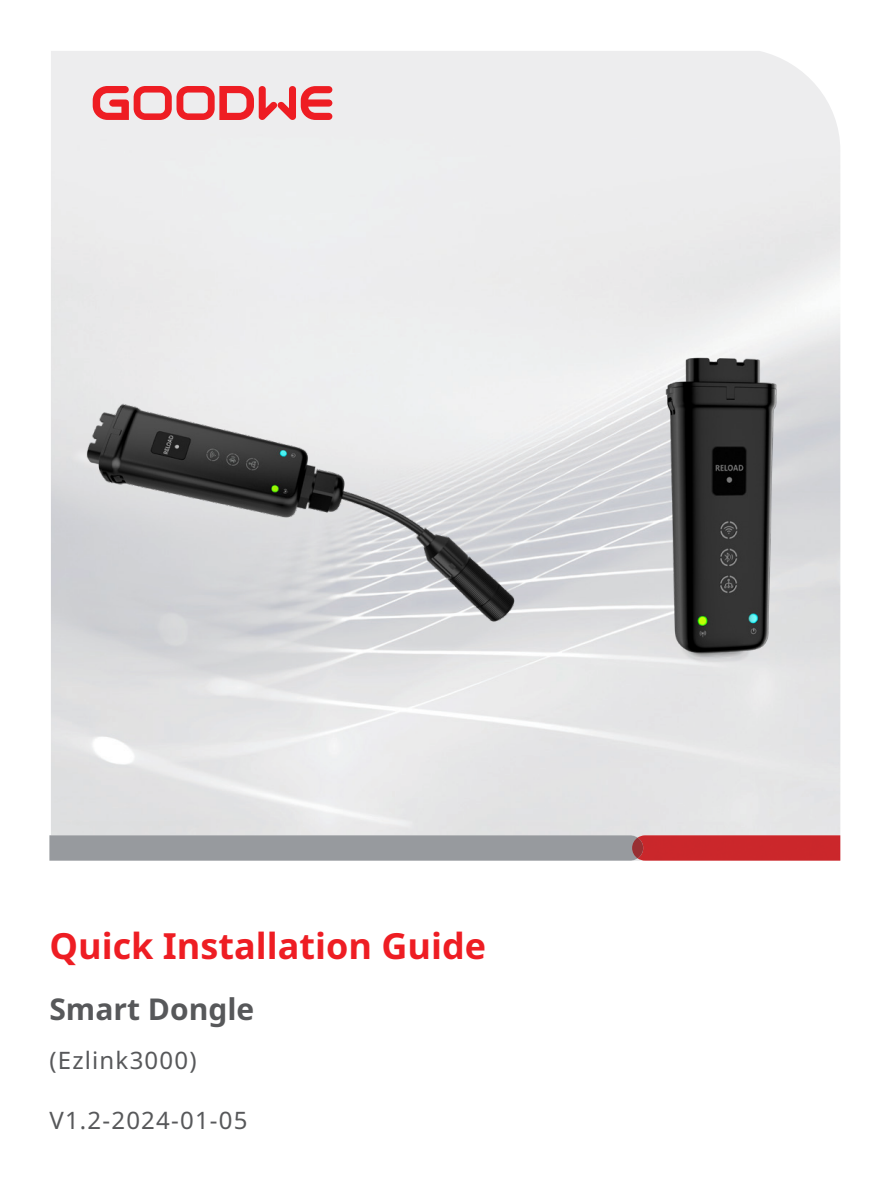
<style>
.page{position:relative;width:893px;height:1191px;background:#fff}
.page>*{position:absolute;margin:0;border:0;box-sizing:border-box;transform-origin:0 0}
.t1{font:700 36px "Noto Sans";color:#ee1d23}
.t2{font:700 30px "Noto Sans";color:#57585a}
.t3{font:24px "Noto Sans";letter-spacing:.05em;color:#57585a}
</style>
<div class="page">
<div style="left:49px;top:835px;width:589px;height:25px;background:#979a9e"></div>
<div style="left:638px;top:835px;width:202px;height:25px;background:#cb272b"></div>
<svg style="left:632px;top:837px;width:11px;height:21px"></svg>
<svg style="left:93px;top:86px;width:239px;height:34px;background:#ed8185"></svg>
<img style="left:595px;top:297px;width:240px;height:424px">
<img style="left:51px;top:360px;width:507px;height:305px">
<h1 class="t1" style="left:49px;top:920px;width:438px">Quick Installation Guide</h1>
<p class="t2" style="left:49px;top:988px;width:206px">Smart Dongle</p>
<p class="t3" style="left:49px;top:1043px;width:149px">(Ezlink3000)</p>
<p class="t3" style="left:49px;top:1103px;width:200px">V1.2-2024-01-05</p>
</div>
